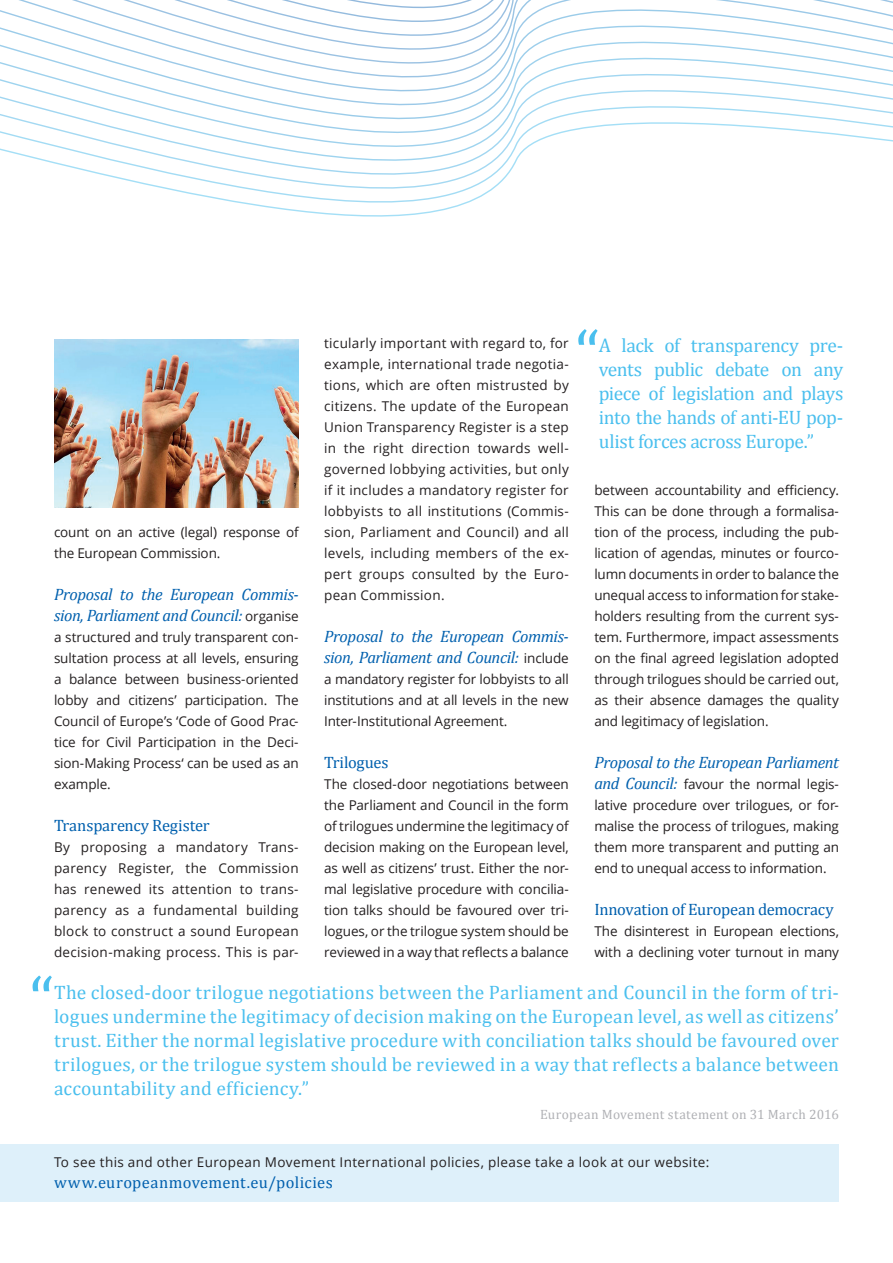
<style>
.page{position:relative;width:893px;height:1263px;background:#fff}
.page>*{position:absolute;margin:0;border:0;box-sizing:border-box;transform-origin:0 0}
.t1{font:19.5px/24px "Cambria";letter-spacing:-.005em;color:#4abfee;text-align:justify}
.t2{font:italic 16.5px/21px "Cambria";letter-spacing:-.025em;color:#0160ae}
.t3{font:16.5px "Cambria";letter-spacing:-.005em;color:#0160ae}
.t4{font:16.5px "Cambria";letter-spacing:.015em;color:#0160ae}
.t5{font:13.5px/21px "Open Sans";letter-spacing:-.005em;color:#231f20;text-align:justify}
.t6{font:13.5px "Open Sans";letter-spacing:.03em;color:#231f20}
.t7{font:13.5px "Cambria";letter-spacing:.015em;color:#b0b1b5}
.s1{font-family:"Open Sans";font-style:normal;font-size:13.5px;color:#231f20}
.s2{font-family:"Cambria";font-style:italic;font-size:16.5px;color:#0160ae}
</style>
<div class="page">
<svg style="left:0;top:0;width:893px;height:217px"></svg>
<div style="left:0;top:1144px;width:839px;height:57px;background:#def0fa"></div>
<svg style="left:33px;top:975px;width:19px;height:16px"></svg>
<svg style="left:578px;top:329px;width:20px;height:16px"></svg>
<img style="left:54px;top:339px;width:245px;height:168px">
<p class="t5" style="left:324px;top:332px;width:246px">ticularly important with regard to, for example, international trade negotia&shy;tions, which are often mistrusted by citizens. The update of the European Union Transparency Register is a step in the right direction towards well&shy;governed lobbying activities, but only if it includes a mandatory register for lobbyists to all institutions (Commis&shy;sion, Parliament and Council) and all levels, including members of the ex&shy;pert groups consulted by the Euro&shy;pean Commission.</p>
<p class="t2" style="left:324px;top:625px;width:246px">Proposal to the European Commis&shy;sion, Parliament and Council: <span class="s1">include</span></p>
<p class="t5" style="left:324px;top:668px;width:246px">a mandatory register for lobbyists to all institutions and at all levels in the new Inter-Institutional Agreement.</p>
<p class="t3" style="left:324px;top:753px;width:66px">Trilogues</p>
<p class="t5" style="left:324px;top:773px;width:246px">The closed-door negotiations between the Parliament and Council in the form of trilogues undermine the legitimacy of decision making on the European level, as well as citizens’ trust. Either the nor&shy;mal legislative procedure with concilia&shy;tion talks should be favoured over tri&shy;logues, or the trilogue system should be reviewed in a way that reflects a balance</p>
<h1 class="t1" style="left:599px;top:333px;width:246px">A lack of transparency pre&shy;vents public debate on any piece of legislation and plays into the hands of anti-EU pop&shy;ulist forces across Europe.”</h1>
<p class="t5" style="left:594px;top:479px;width:246px">between accountability and efficiency.<br>This can be done through a formalisa&shy;tion of the process, including the pub&shy;lication of agendas, minutes or fourco&shy;lumn documents in order to balance the unequal access to information for stake&shy;holders resulting from the current sys&shy;tem. Furthermore, impact assessments on the final agreed legislation adopted through trilogues should be carried out, as their absence damages the quality and legitimacy of legislation.</p>
<p class="t2" style="left:594px;top:751px;width:246px">Proposal to the European Parliament</p>
<p class="t5" style="left:594px;top:773px;width:246px"><span class="s2">and Council:</span> favour the normal legis&shy;lative procedure over trilogues, or for&shy;malise the process of trilogues, making them more transparent and putting an end to unequal access to information.</p>
<p class="t3" style="left:594px;top:900px;width:241px">Innovation of European democracy</p>
<p class="t5" style="left:594px;top:920px;width:246px">The disinterest in European elections, with a declining voter turnout in many</p>
<p class="t1" style="left:54px;top:980px;width:786px">The closed-door trilogue negotiations between the Parliament and Council in the form of tri&shy;logues undermine the legitimacy of decision making on the European level, as well as citizens’ trust. Either the normal legislative procedure with conciliation talks should be favoured over trilogues, or the trilogue system should be reviewed in a way that reflects a balance between accountability and efficiency.”</p>
<p class="t7" style="left:540px;top:1106px;width:300px">European Movement statement on 31 March 2016</p>
<p class="t6" style="left:54px;top:1153px;width:657px">To see this and other European Movement International policies, please take a look at our website:</p>
<p class="t4" style="left:54px;top:1173px;width:280px">www.europeanmovement.eu/policies</p>
<p class="t5" style="left:54px;top:521px;width:246px">count on an active (legal) response of the European Commission.</p>
<p class="t2" style="left:54px;top:583px;width:246px">Proposal to the European Commis&shy;sion, Parliament and Council: <span class="s1">organise</span></p>
<p class="t5" style="left:54px;top:626px;width:246px">a structured and truly transparent con&shy;sultation process at all levels, ensuring a balance between business-oriented lobby and citizens’ participation. The Council of Europe’s ‘Code of Good Prac&shy;tice for Civil Participation in the Deci&shy;sion-Making Process‘ can be used as an example.</p>
<p class="t3" style="left:54px;top:816px;width:157px">Transparency Register</p>
<p class="t5" style="left:54px;top:836px;width:246px">By proposing a mandatory Trans&shy;parency Register, the Commission has renewed its attention to trans&shy;parency as a fundamental building block to construct a sound European decision-making process. This is par-</p>
</div>
